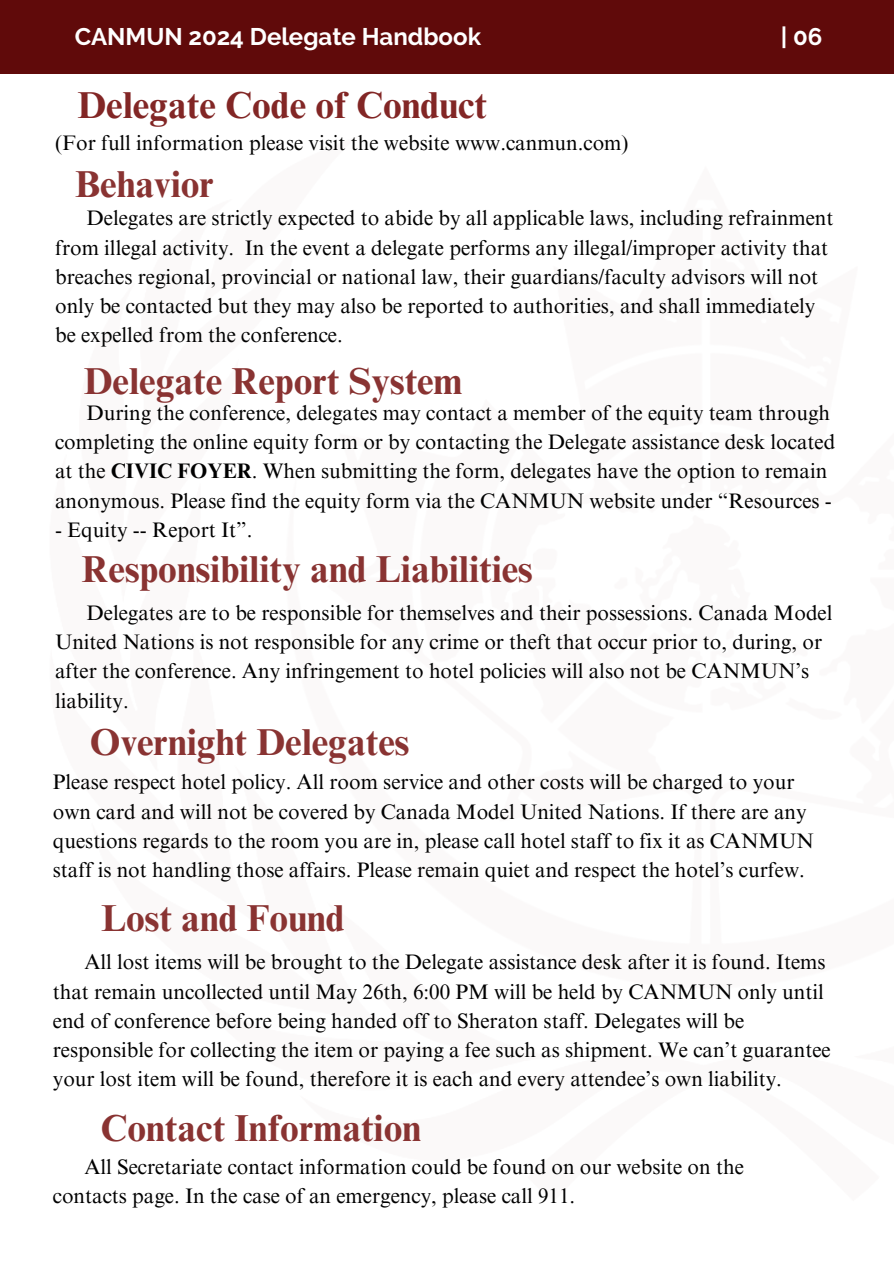
<style>
.page{position:relative;width:894px;height:1264px;background:#fff}
.page>*{position:absolute;margin:0;border:0;box-sizing:border-box;transform-origin:0 0}
.t1{font:700 37.5px "Times NRMT Pro";color:#893332}
.t2{font:700 37.5px "Times NRMT Pro";color:#822625}
.t3{font:700 24px "Raleway";letter-spacing:-.35em;color:#fff}
.t4{font:700 24px "Raleway";letter-spacing:-.325em;color:#fff}
.t5{font:21px/29.2px "Times NRMT Pro";color:#000}
.s1{font-weight:700}
</style>
<div class="page">
<div style="left:1px;top:0;width:892px;height:73px;background:#600a0a"></div>
<h1 class="t3" style="left:45px;top:23px;width:437px">C A CNAMNUMNU2N0 2 40 2D4e Dl eegl ae tgea Ht ea Hn da nb do ob ko o k</h1>
<h1 class="t4" style="left:780px;top:23px;width:71px">| 06| 06</h1>
<p class="t2" style="left:77px;top:91px;width:411px">Delegate Code of Conduct</p>
<h1 class="t5" style="left:55px;top:130px;width:575px">(For full information please visit the website www.canmun.com)</h1>
<p class="t1" style="left:75px;top:170px;width:140px">Behavior</p>
<h2 class="t5" style="left:55px;top:206px;width:779px;text-indent:31px">Delegates are strictly expected to abide by all applicable laws, including refrainment from illegal activity. In the event a delegate performs any illegal/improper activity that breaches regional, provincial or national law, their guardians/faculty advisors will not only be contacted but they may also be reported to authorities, and shall immediately be expelled from the conference.</h2>
<h1 class="t1" style="left:84px;top:367px;width:380px">Delegate Report System</h1>
<p class="t5" style="left:55px;top:400px;width:781px;text-indent:31px">During the conference, delegates may contact a member of the equity team through completing the online equity form or by contacting the Delegate assistance desk located at the <span class="s1">CIVIC FOYER</span>. When submitting the form, delegates have the option to remain anonymous. Please find the equity form via the CANMUN website under “Resources -</p>
<p class="t5" style="left:55px;top:517px;width:199px">- Equity -- Report It”.</p>
<p class="t1" style="left:82px;top:555px;width:452px">Responsibility and Liabilities</p>
<h1 class="t5" style="left:55px;top:600px;width:778px;text-indent:31px">Delegates are to be responsible for themselves and their possessions. Canada Model United Nations is not responsible for any crime or theft that occur prior to, during, or after the conference. Any infringement to hotel policies will also not be CANMUN’s liability.</h1>
<p class="t1" style="left:90px;top:727px;width:321px">Overnight Delegates</p>
<h1 class="t5" style="left:53px;top:770px;width:762px">Please respect hotel policy. All room service and other costs will be charged to your own card and will not be covered by Canada Model United Nations. If there are any questions regards to the room you are in, please call hotel staff to fix it as CANMUN staff is not handling those affairs. Please remain quiet and respect the hotel’s curfew.</h1>
<p class="t1" style="left:101px;top:904px;width:245px">Lost and Found</p>
<h1 class="t5" style="left:53px;top:950px;width:779px;text-indent:31px">All lost items will be brought to the Delegate assistance desk after it is found. Items that remain uncollected until May 26th, 6:00 PM will be held by CANMUN only until end of conference before being handed off to Sheraton staff. Delegates will be responsible for collecting the item or paying a fee such as shipment. We can’t guarantee your lost item will be found, therefore it is each and every attendee’s own liability.</h1>
<p class="t1" style="left:100px;top:1114px;width:322px">Contact Information</p>
<h1 class="t5" style="left:53px;top:1154px;width:692px;text-indent:31px">All Secretariate contact information could be found on our website on the contacts page. In the case of an emergency, please call 911.</h1>
</div>
